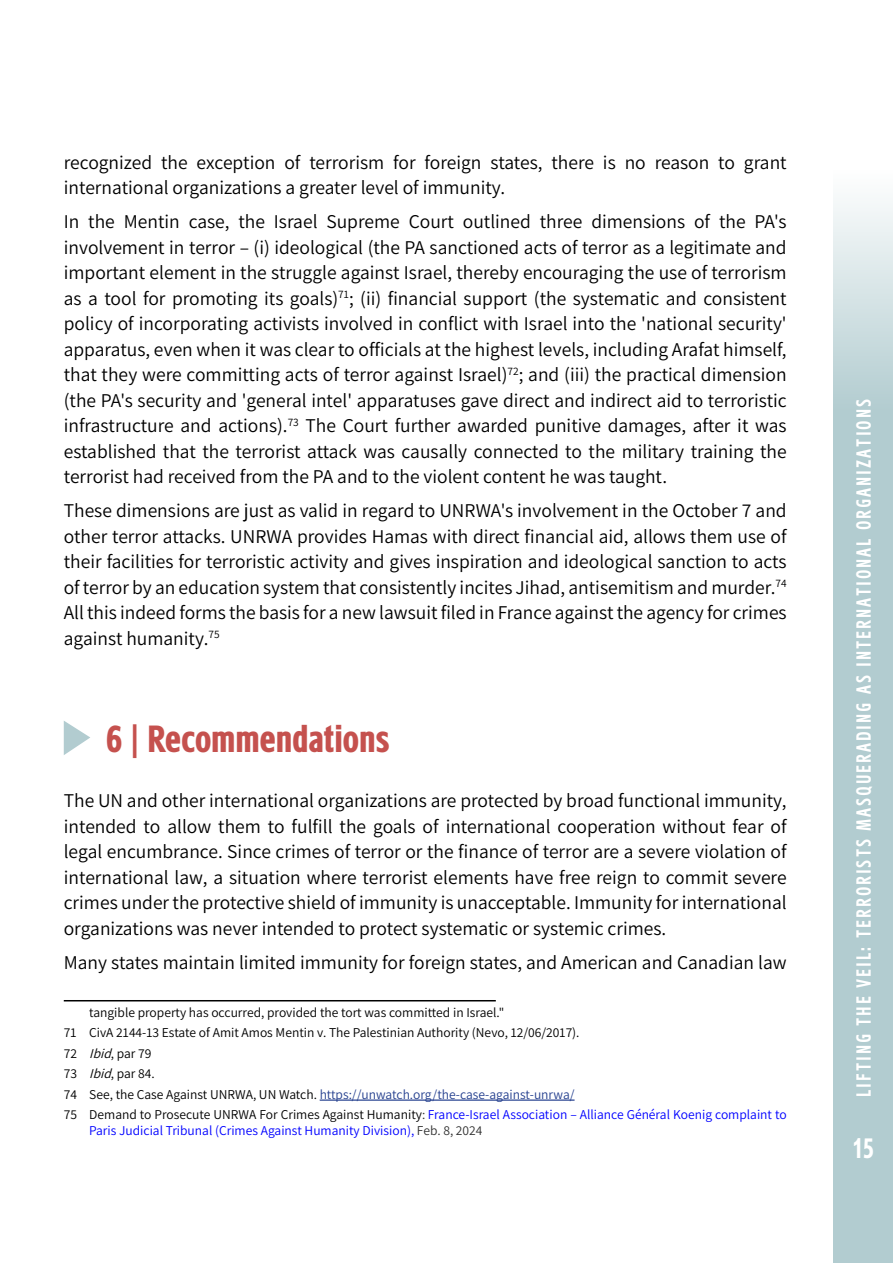
<style>
.page{position:relative;width:893px;height:1263px;background:#fff}
.page>*{position:absolute;margin:0;border:0;box-sizing:border-box;transform-origin:0 0}
.t1{font:900 36px "Fb Tamlil Condensed Eng";letter-spacing:-.005em;color:#c5514e}
.t2{font:700 27px "Fb Tamlil Condensed";color:#fff}
.t3{font:200 19.5px/25.5px "Assistant";color:#000}
.t4{font:700 19.5px "Fb Tamlil Condensed Eng";letter-spacing:.1em;color:#fff}
.t5{font:200 13.5px "Assistant";color:#00f}
.t6{font:200 13.5px/20.4px "Assistant";color:#000}
.t7{font:200 13.5px "Assistant";color:#25408f}
.t8{font:italic 200 13.5px "Assistant";color:#000}
.t9{font:200 11.4px "Assistant";color:#000}
.s1{font-size:19.5px}
.s2{color:#000}
.s3{color:#333}
</style>
<div class="page">
<svg style="left:833px;top:201px;width:60px;height:1062px;background:#b8d0d3"></svg>
<svg style="left:64px;top:721px;width:26px;height:34px"></svg>
<hr style="left:64px;top:1000px;width:432px;height:1px;background:#000">
<hr style="left:320px;top:1099px;width:255px;height:2px;background:#25408f">
<p class="t3" style="left:284px;top:148px;width:18px">of</p>
<p class="t3" style="left:393px;top:148px;width:24px">for</p>
<p class="t3" style="left:425px;top:148px;width:58px">foreign</p>
<p class="t3" style="left:64px;top:148px;width:443px">recognized<br>international organizations a greater level of immunity.</p>
<p class="t3" style="left:161px;top:148px;width:28px">the</p>
<p class="t3" style="left:197px;top:148px;width:80px">exception</p>
<p class="t3" style="left:309px;top:148px;width:76px">terrorism</p>
<p class="t3" style="left:490px;top:148px;width:54px">states,</p>
<p class="t3" style="left:551px;top:148px;width:44px">there</p>
<p class="t3" style="left:603px;top:148px;width:14px">is</p>
<p class="t3" style="left:625px;top:148px;width:23px">no</p>
<p class="t3" style="left:655px;top:148px;width:56px">reason</p>
<p class="t3" style="left:718px;top:148px;width:18px">to</p>
<p class="t3" style="left:744px;top:148px;width:44px">grant</p>
<p class="t3" style="left:694px;top:208px;width:18px">of</p>
<p class="t3" style="left:88px;top:208px;width:28px">the</p>
<p class="t3" style="left:238px;top:208px;width:28px">the</p>
<p class="t3" style="left:274px;top:208px;width:45px">Israel</p>
<p class="t3" style="left:463px;top:208px;width:70px">outlined</p>
<p class="t3" style="left:540px;top:208px;width:44px">three</p>
<p class="t3" style="left:591px;top:208px;width:95px">dimensions</p>
<p class="t3" style="left:719px;top:208px;width:28px">the</p>
<p class="t3" style="left:754px;top:208px;width:34px">PA s'</p>
<p class="t3" style="left:124px;top:208px;width:58px">Mentin</p>
<p class="t3" style="left:326px;top:208px;width:75px">Supreme</p>
<p class="t3" style="left:409px;top:208px;width:47px">Court</p>
<p class="t3" style="left:64px;top:208px;width:17px">In</p>
<p class="t3" style="left:64px;top:233px;width:724px">involvement in terror – ( ) i ideological (the PA sanctioned acts of terror as a legitimate and</p>
<p class="t3" style="left:64px;top:259px;width:724px">important element in the struggle against Israel, thereby encouraging the use of terrorism</p>
<p class="t3" style="left:349px;top:284px;width:439px">; (ii) financial support (the systematic and consistent</p>
<p class="t3" style="left:189px;top:208px;width:42px">case,</p>
<p class="t9" style="left:332px;top:286px;width:18px">7 1<span class="s1">)</span></p>
<p class="t3" style="left:64px;top:284px;width:270px">as a tool for promoting its goals</p>
<p class="t3" style="left:64px;top:310px;width:724px">policy of incorporating activists involved in conflict with Israel into the 'national security'</p>
<p class="t3" style="left:64px;top:335px;width:724px">apparatus, even when it was clear to officials at the highest levels, including Arafat himself,</p>
<p class="t3" style="left:519px;top:361px;width:269px">; and (iii) the practical dimension</p>
<p class="t9" style="left:502px;top:363px;width:18px">7 2<span class="s1">)</span></p>
<p class="t3" style="left:64px;top:361px;width:439px">that they were committing acts of terror against Israel</p>
<p class="t3" style="left:64px;top:386px;width:724px">(the PA s' security and 'general intel' apparatuses gave direct and indirect aid to terroristic</p>
<p class="t3" style="left:306px;top:412px;width:483px">The Court further awarded punitive damages, after it was</p>
<p class="t3" style="left:64px;top:412px;width:724px">infrastructure and actions)<br>established that the terrorist attack was causally connected to the military training the terrorist had received from the PA and to the violent content he was taught.</p>
<p class="t3" style="left:64px;top:497px;width:724px;text-align:justify">These dimensions are just as valid in regard to UNRWA s' involvement in the October 7 and other terror attacks. UNRWA provides Hamas with direct financial aid, allows them use of their facilities for terroristic activity and gives inspiration and ideological sanction to acts</p>
<p class="t9" style="left:771px;top:575px;width:17px"><span class="s1">.</span>74</p>
<p class="t9" style="left:283px;top:414px;width:17px"><span class="s1">.</span>73</p>
<p class="t3" style="left:64px;top:573px;width:724px">of terror by an education system that consistently incites Jihad, antisemitism and murder<br>All this indeed forms the basis for a new lawsuit filed in France against the agency for crimes</p>
<p class="t9" style="left:204px;top:626px;width:17px"><span class="s1">.</span>75</p>
<p class="t3" style="left:64px;top:624px;width:142px">against humanity</p>
<h1 class="t1" style="left:106px;top:723px;width:285px">6 | Recommendations</h1>
<p class="t3" style="left:64px;top:787px;width:724px;text-align:justify">The UN and other international organizations are protected by broad functional immunity, intended to allow them to fulfill the goals of international cooperation without fear of legal encumbrance. Since crimes of terror or the finance of terror are a severe violation of international law a, situation where terrorist elements have free reign to commit severe crimes under the protective shield of immunity is unacceptable. Immunity for international organizations was never intended to protect systematic or systemic crimes.</p>
<p class="t3" style="left:64px;top:948px;width:724px">Many states maintain limited immunity for foreign states, and American and Canadian law</p>
<p class="t6" style="left:89px;top:1001px;width:492px">tangible property has occurred, provided the tort was committed in Israel ".<br>CivA 2144-13 Estate of Amit Amos Mentin .v The Palestinian Authority (Nevo, 12/06/2017 .(</p>
<p class="t6" style="left:64px;top:1022px;width:14px">71</p>
<p class="t6" style="left:64px;top:1042px;width:15px">72</p>
<p class="t8" style="left:89px;top:1044px;width:28px">Ibid</p>
<p class="t6" style="left:111px;top:1042px;width:42px">, par 79</p>
<p class="t6" style="left:64px;top:1063px;width:15px">73</p>
<p class="t8" style="left:89px;top:1064px;width:28px">Ibid</p>
<p class="t6" style="left:111px;top:1063px;width:45px">, par 84.</p>
<p class="t6" style="left:64px;top:1083px;width:15px">74</p>
<p class="t7" style="left:89px;top:1085px;width:487px"><span class="s2">See, the Case Against UNRWA, UN Watch.</span> https://unwatch.org/the-case-against-unrwa/</p>
<p class="t6" style="left:64px;top:1104px;width:15px">75</p>
<p class="t5" style="left:89px;top:1105px;width:699px"><span class="s2">Demand to Prosecute UNRWA For Crimes Against Humanity</span><span class="s3">:</span> France-Israel Association – Alliance Général Koenig complaint to</p>
<p class="t5" style="left:89px;top:1121px;width:395px">Paris Judicial Tribunal (Crimes Against Humanity Division ,) <span class="s3">Feb. 8, 2024</span></p>
<p class="t4" style="left:855px;top:1097px;width:700px;rotate:-90deg">LIFTING THE VEIL: TERRORISTS MASQUERADING AS INTERNATIONAL ORGANIZATIONS</p>
<h2 class="t2" style="left:852px;top:1136px;width:23px">15</h2>
</div>
